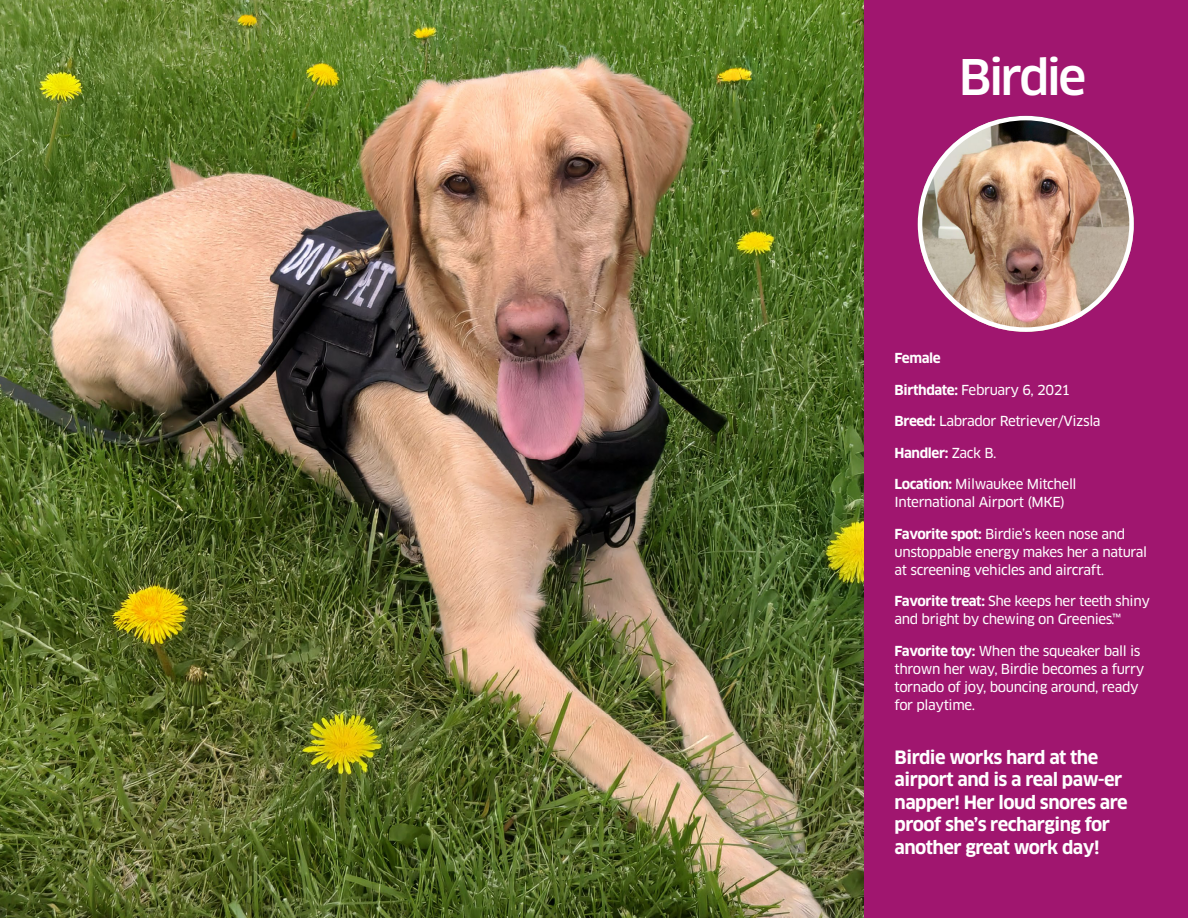
<style>
.page{position:relative;width:1188px;height:918px;background:#fff}
.page>*{position:absolute;margin:0;border:0;box-sizing:border-box;transform-origin:0 0}
.Dog_Name{font:500 48px "Clan OT";letter-spacing:-.07em;color:#fff}
.Dog_Bio_Statement{font:700 18px/22.5px "Clan OT";letter-spacing:-.03em;color:#fff}
.Dog_Bio{font:13.5px/18px "Clan OT News";letter-spacing:-.03em;color:#fff}
.Dog_Bio-2{font:700 13.5px "Clan OT";letter-spacing:-.03em;color:#fff}
.s1{font-family:"Clan OT";font-weight:700}
.s2{font-family:"Clan OT News";font-weight:400}
</style>
<div class="page">
<div style="left:864px;top:0;width:324px;height:918px;background:#a0166f"></div>
<img style="left:0;top:0;width:864px;height:918px">
<img style="left:918px;top:116px;width:216px;height:216px;border-radius:108px">
<h2 class="Dog_Name" style="left:959px;top:49px;width:129px">Birdie</h2>
<p class="Dog_Bio-2" style="left:895px;top:350px;width:48px">Female</p>
<p class="Dog_Bio" style="left:895px;top:381px;width:177px"><span class="s1">Birthdate:</span> February 6, 2021</p>
<p class="Dog_Bio" style="left:895px;top:412px;width:208px"><span class="s1">Breed:</span> Labrador Retriever/Vizsla</p>
<p class="Dog_Bio-2" style="left:895px;top:445px;width:103px">Handler: <span class="s2">Zack B.</span></p>
<p class="Dog_Bio" style="left:895px;top:475px;width:184px"><span class="s1">Location:</span> Milwaukee Mitchell<br>International Airport (MKE)</p>
<p class="Dog_Bio" style="left:895px;top:525px;width:254px"><span class="s1">Favorite spot:</span> Birdie’s keen nose and unstoppable energy makes her a natural at screening vehicles and aircraft.</p>
<p class="Dog_Bio" style="left:895px;top:592px;width:257px"><span class="s1">Favorite treat:</span> She keeps her teeth shiny and bright by chewing on Greenies™.</p>
<p class="Dog_Bio" style="left:895px;top:642px;width:251px"><span class="s1">Favorite toy:</span> When the squeaker ball is thrown her way, Birdie becomes a furry tornado of joy, bouncing around, ready for playtime.</p>
<p class="Dog_Bio_Statement" style="left:895px;top:746px;width:235px">Birdie works hard at the airport and is a real paw-er napper! Her loud snores are proof she’s recharging for another great work day!</p>
</div>
